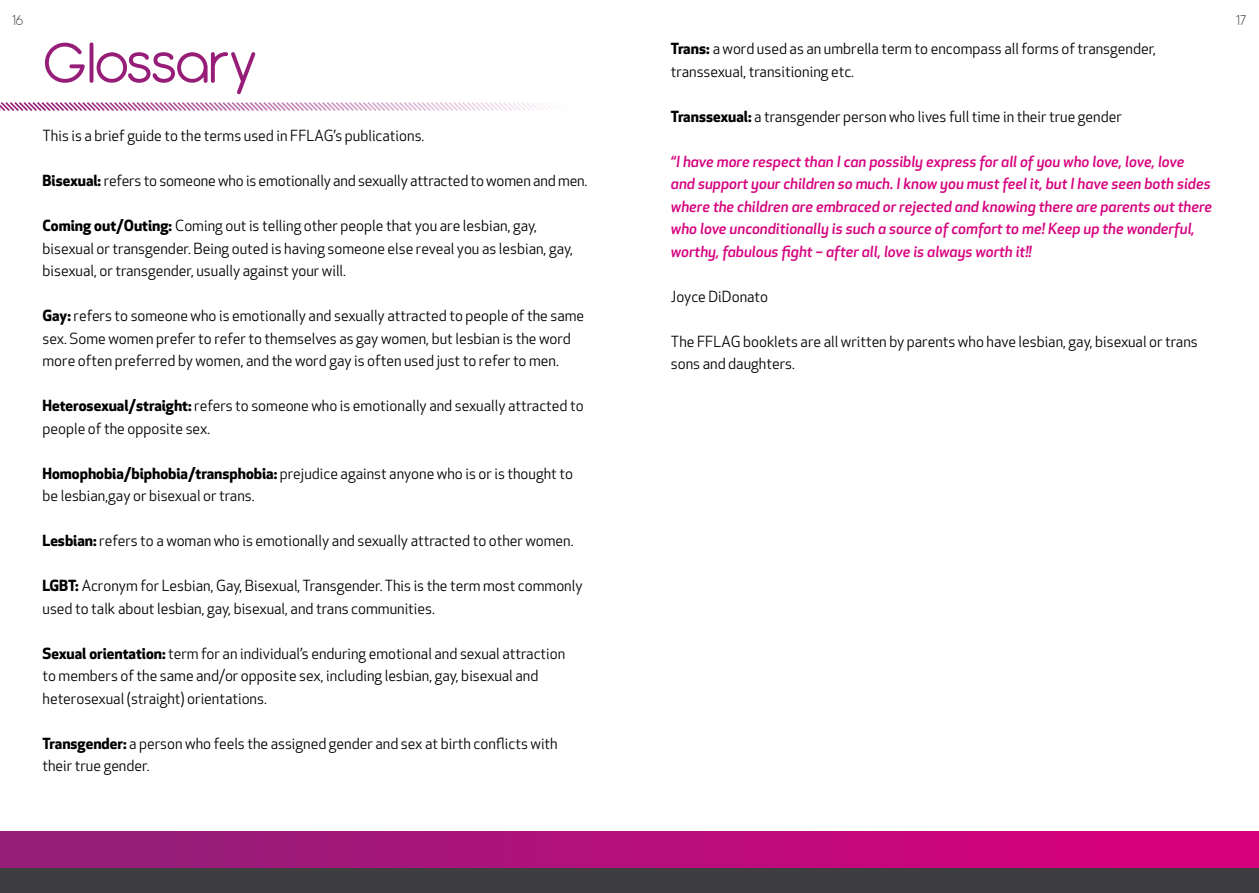
<style>
.page{position:relative;width:1259px;height:893px;background:#fff}
.page>*{position:absolute;margin:0;border:0;box-sizing:border-box;transform-origin:0 0}
.t1{font:63px "Antipasto";letter-spacing:-.04em;color:#961e79}
.t2{font:15px/22.5px "Apex New PS Book Proportional";color:#000}
.t3{font:15px/22.5px "Apex New PS Medium Italic Proportional";color:#d7007e}
.t4{font:200 15px "Antipasto";color:#000}
.s1{font-family:"Apex New PS Bold Proportional"}
</style>
<div class="page">
<div style="left:0;top:867px;width:1259px;height:26px;background:#3e3e40"></div>
<svg style="left:0;top:102px;width:549px;height:9px"></svg>
<div style="left:0;top:831px;width:1259px;height:36px;background:linear-gradient(to right,#8e2178,#dc007e)"></div>
<p class="t4" style="left:12px;top:12px;width:13px">16</p>
<p class="t4" style="left:1236px;top:12px;width:12px">17</p>
<h1 class="t1" style="left:43px;top:27px;width:216px">Glossary</h1>
<p class="t2" style="left:43px;top:125px;width:383px">This is a brief guide to the terms used in FFLAG’s publications.</p>
<p class="t2" style="left:43px;top:170px;width:546px"><span class="s1">Bisexual:</span> refers to someone who is emotionally and sexually attracted to women and men.</p>
<p class="t2" style="left:43px;top:215px;width:532px"><span class="s1">Coming out/Outing:</span> Coming out is telling other people that you are lesbian, gay, bisexual or transgender. Being outed is having someone else reveal you as lesbian, gay, bisexual, or transgender, usually against your will.</p>
<p class="t2" style="left:43px;top:305px;width:543px"><span class="s1">Gay:</span> refers to someone who is emotionally and sexually attracted to people of the same sex. Some women prefer to refer to themselves as gay women, but lesbian is the word more often preferred by women, and the word gay is often used just to refer to men.</p>
<p class="t2" style="left:43px;top:395px;width:543px"><span class="s1">Heterosexual/straight:</span> refers to someone who is emotionally and sexually attracted to people of the opposite sex.</p>
<p class="t2" style="left:43px;top:463px;width:532px"><span class="s1">Homophobia/biphobia/transphobia:</span> prejudice against anyone who is or is thought to be lesbian,gay or bisexual or trans.</p>
<p class="t2" style="left:43px;top:530px;width:532px"><span class="s1">Lesbian:</span> refers to a woman who is emotionally and sexually attracted to other women.</p>
<p class="t2" style="left:43px;top:575px;width:541px"><span class="s1">LGBT:</span> Acronym for Lesbian, Gay, Bisexual, Transgender. This is the term most commonly used to talk about lesbian, gay, bisexual, and trans communities.</p>
<p class="t2" style="left:43px;top:643px;width:524px"><span class="s1">Sexual orientation:</span> term for an individual’s enduring emotional and sexual attraction to members of the same and/or opposite sex, including lesbian, gay, bisexual and heterosexual (straight) orientations.</p>
<p class="t2" style="left:43px;top:733px;width:517px"><span class="s1">Transgender:</span> a person who feels the assigned gender and sex at birth conflicts with their true gender.</p>
<p class="t2" style="left:671px;top:38px;width:486px"><span class="s1">Trans:</span> a word used as an umbrella term to encompass all forms of transgender, transsexual, transitioning etc.</p>
<p class="t2" style="left:671px;top:106px;width:452px"><span class="s1">Transsexual:</span> a transgender person who lives full time in their true gender</p>
<p class="t3" style="left:671px;top:150px;width:543px">“I have more respect than I can possibly express for all of you who love, love, love and support your children so much. I know you must feel it, but I have seen both sides where the children are embraced or rejected and knowing there are parents out there who love unconditionally is such a source of comfort to me! Keep up the wonderful, worthy, fabulous fight – after all, love is always worth it!!</p>
<p class="t2" style="left:671px;top:286px;width:99px">Joyce DiDonato</p>
<p class="t2" style="left:671px;top:331px;width:528px">The FFLAG booklets are all written by parents who have lesbian, gay, bisexual or trans sons and daughters.</p>
</div>
